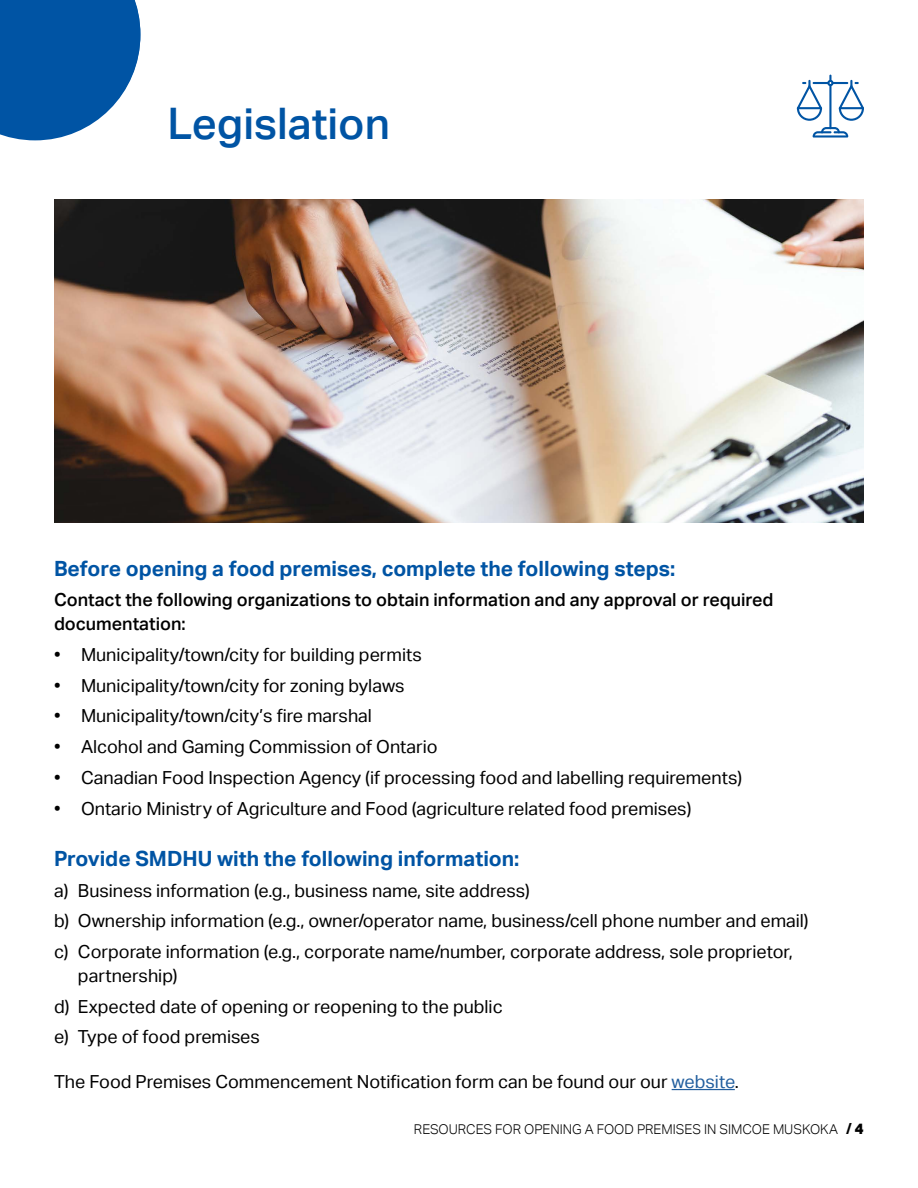
<style>
.page{position:relative;width:918px;height:1188px;background:#fff}
.page>*{position:absolute;margin:0;border:0;box-sizing:border-box;transform-origin:0 0}
.t1{font:500 43.5px "Aktiv Grotesk";color:#0054a4}
.t2{font:700 21px "Aktiv Grotesk";color:#0054a4}
.t3{font:18px/30.8px "Aktiv Grotesk";color:#000}
.t4{font:500 18px/24px "Aktiv Grotesk";color:#000}
.t5{font:300 13.5px "Aktiv Grotesk";color:#000}
.s1{color:#215e9e}
.s2{font-weight:700;font-size:15px}
.s3{font-weight:800;font-size:15px}
</style>
<div class="page">
<hr style="left:672px;top:1089px;width:63px;height:1px;background:#215e9e">
<svg style="left:0;top:0;width:140px;height:140px;background:#1d67ae"></svg>
<hr style="left:829px;top:84px;width:2px;height:45px;background:#0054a4">
<svg style="left:797px;top:75px;width:67px;height:46px"></svg>
<svg style="left:813px;top:127px;width:35px;height:11px"></svg>
<img style="left:54px;top:200px;width:810px;height:323px">
<h1 class="t1" style="left:167px;top:98px;width:224px">Legislation</h1>
<p class="t2" style="left:54px;top:556px;width:623px">Before opening a food premises, complete the following steps:</p>
<p class="t4" style="left:54px;top:588px;width:721px">Contact the following organizations to obtain information and any approval or required documentation:</p>
<p class="t3" style="left:54px;top:639px;width:369px">• Municipality/town/city for building permits</p>
<p class="t3" style="left:54px;top:670px;width:352px">• Municipality/town/city for zoning bylaws</p>
<p class="t3" style="left:54px;top:701px;width:320px">• Municipality/town/city’s fire marshal</p>
<p class="t3" style="left:54px;top:732px;width:385px">• Alcohol and Gaming Commission of Ontario</p>
<p class="t3" style="left:54px;top:762px;width:690px">• Canadian Food Inspection Agency (if processing food and labelling requirements)</p>
<p class="t3" style="left:54px;top:793px;width:639px">• Ontario Ministry of Agriculture and Food (agriculture related food premises)</p>
<p class="t2" style="left:54px;top:846px;width:467px">Provide SMDHU with the following information:</p>
<p class="t3" style="left:54px;top:875px;width:756px">a) Business information (e.g., business name, site address)<br>b) Ownership information (e.g., owner/operator name, business/cell phone number and email) c) Corporate information (e.g., corporate name/number, corporate address, sole proprietor,</p>
<p class="t3" style="left:54px;top:960px;width:450px;text-indent:24px">partnership)<br>d) Expected date of opening or reopening to the public e) Type of food premises</p>
<p class="t3" style="left:54px;top:1066px;width:686px">The Food Premises Commencement Notification form can be found our our <span class="s1">website</span>.</p>
<p class="t5" style="left:414px;top:1121px;width:451px">RESOURCES FOR OPENING A FOOD PREMISES IN SIMCOE MUSKOKA <span class="s2">/</span> <span class="s3">4</span></p>
</div>
